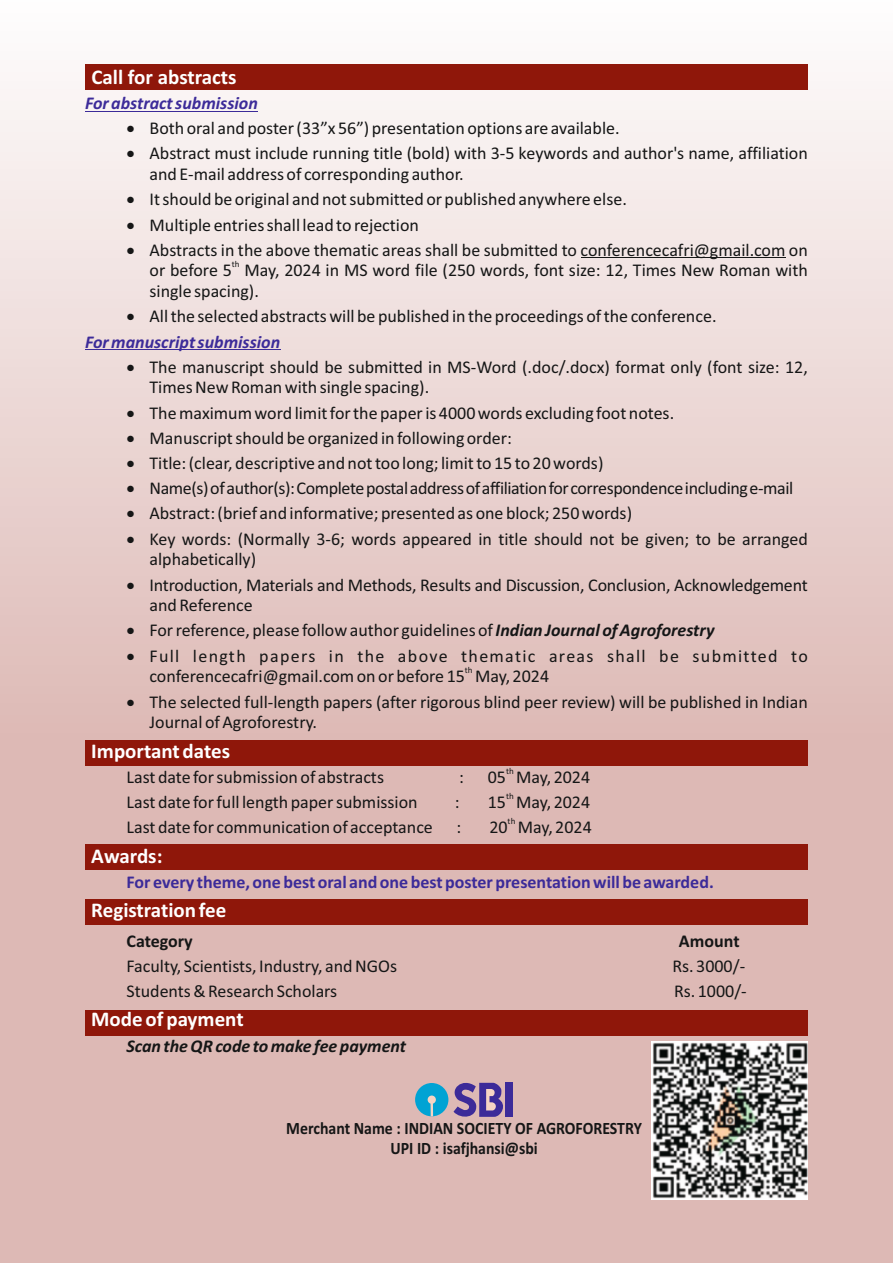
<style>
.page{position:relative;width:893px;height:1263px;background:#fff}
.page>*{position:absolute;margin:0;border:0;box-sizing:border-box;transform-origin:0 0}
.t1{font:700 21px "Calibri";color:#fff}
.t2{font:18px/20.7px "Calibri";color:#151616}
.t3{font:18px "Calibri";letter-spacing:-.025em;color:#151616}
.t4{font:700 18px "Calibri";color:#3c2b99}
.t5{font:18px "Calibri";letter-spacing:.075em;color:#151616}
.t6{font:italic 700 18px "Calibri";color:#151616}
.t7{font:italic 700 18px "Calibri";color:#3c2b99}
.t8{font:700 18px "Calibri";color:#151616}
.t9{font:700 17.4px/20px "Calibri";color:#151616;text-align:center;scale:.91 1}
.t10{font:9px "Calibri";color:#151616}
.s1{font-weight:700;font-style:italic;color:#3c2b99}
.s2{font-weight:700;font-style:italic}
</style>
<div class="page">
<img style="left:0;top:89px;width:893px;height:1174px">
<img style="left:652px;top:1041px;width:156px;height:158px">
<div style="left:85px;top:64px;width:723px;height:25px;background:#8f170a"></div>
<div style="left:85px;top:740px;width:723px;height:25px;background:#8f170a"></div>
<div style="left:85px;top:844px;width:723px;height:26px;background:#8f170a"></div>
<div style="left:85px;top:899px;width:723px;height:26px;background:#8f170a"></div>
<div style="left:85px;top:1010px;width:723px;height:25px;background:#8f170a"></div>
<hr style="left:85px;top:111px;width:173px;height:1px;background:#3c2b99">
<hr style="left:581px;top:257px;width:204px;height:1px;background:#151616">
<hr style="left:85px;top:349px;width:195px;height:1px;background:#3c2b99">
<div style="left:415px;top:1083px;width:33px;height:33px;background:#00a3d4;border-radius:50%"></div>
<div style="left:506px;top:1083px;width:7px;height:34px;background:#3c2b99"></div>
<svg style="left:448px;top:1076px;width:60px;height:44px"></svg>
<svg style="left:428px;top:1095px;width:8px;height:21px"></svg>
<p class="t1" style="left:91px;top:68px;width:147px">Call for abstracts</p>
<p class="t7" style="left:85px;top:95px;width:174px">For abstract submission</p>
<p class="t2" style="left:127px;top:119px;width:495px">• Both oral and poster (33”x 56”) presentation options are available.</p>
<p class="t2" style="left:150px;top:145px;width:660px;text-indent:-23px">• Abstract must include running title (bold) with 3-5 keywords and author's name, affiliation and E-mail address of corresponding author.</p>
<p class="t2" style="left:127px;top:190px;width:502px">• It should be original and not submitted or published anywhere else.</p>
<p class="t2" style="left:127px;top:216px;width:294px">• Multiple entries shall lead to rejection</p>
<p class="t2" style="left:127px;top:241px;width:683px">• Abstracts in the above thematic areas shall be submitted to conferencecafri@gmail.com on</p>
<p class="t10" style="left:232px;top:261px;width:9px">th</p>
<p class="t2" style="left:150px;top:262px;width:660px">or before 5 May, 2024 in MS word file (250 words, font size: 12, Times New Roman with single spacing).</p>
<p class="t2" style="left:85px;top:305px;width:633px;line-height:25.2px;text-indent:42px">• All the selected abstracts will be published in the proceedings of the conference.<br><span class="s1">For manuscript submission</span></p>
<p class="t2" style="left:150px;top:358px;width:660px;text-indent:-23px">• The manuscript should be submitted in MS-Word (.doc/.docx) format only (font size: 12,<br>Times New Roman with single spacing).</p>
<p class="t2" style="left:127px;top:404px;width:549px">• The maximum word limit for the paper is 4000 words excluding foot notes.</p>
<p class="t2" style="left:127px;top:429px;width:387px">• Manuscript should be organized in following order:</p>
<p class="t2" style="left:127px;top:454px;width:478px">• Title: (clear, descriptive and not too long; limit to 15 to 20 words)</p>
<p class="t3" style="left:127px;top:481px;width:668px">• Name(s)ofauthor(s):Completepostaladdressofaffiliationforcorrespondenceincludinge-mail</p>
<p class="t2" style="left:127px;top:505px;width:507px">• Abstract: (brief and informative; presented as one block; 250 words)</p>
<p class="t2" style="left:149px;top:530px;width:660px;text-indent:-23px">• Key words: (Normally 3-6; words appeared in title should not be given; to be arranged alphabetically)</p>
<p class="t2" style="left:149px;top:576px;width:660px;text-indent:-23px">• Introduction, Materials and Methods, Results and Discussion, Conclusion, Acknowledgement and Reference</p>
<p class="t2" style="left:127px;top:622px;width:589px">• For reference, please follow author guidelines of <span class="s2">Indian Journal of Agroforestry</span></p>
<p class="t5" style="left:127px;top:648px;width:683px">• Full length papers in the above thematic areas shall be submitted to</p>
<p class="t10" style="left:465px;top:667px;width:9px">th</p>
<p class="t2" style="left:149px;top:667px;width:401px">conferencecafri@gmail.com on or before 15 May, 2024</p>
<p class="t2" style="left:149px;top:693px;width:660px;text-indent:-23px">• The selected full-length papers (after rigorous blind peer review) will be published in Indian<br>Journal of Agroforestry.</p>
<p class="t1" style="left:91px;top:742px;width:140px">Important dates</p>
<p class="t10" style="left:506px;top:767px;width:9px">th</p>
<p class="t2" style="left:126px;top:768px;width:259px">Last date for submission of abstracts</p>
<p class="t2" style="left:459px;top:768px;width:6px">:</p>
<p class="t2" style="left:488px;top:768px;width:104px">05 May, 2024</p>
<p class="t10" style="left:506px;top:792px;width:9px">th</p>
<p class="t2" style="left:126px;top:793px;width:293px">Last date for full length paper submission</p>
<p class="t2" style="left:455px;top:793px;width:6px">:</p>
<p class="t2" style="left:488px;top:793px;width:104px">15 May, 2024</p>
<p class="t10" style="left:508px;top:817px;width:9px">th</p>
<p class="t2" style="left:126px;top:818px;width:308px">Last date for communication of acceptance</p>
<p class="t2" style="left:457px;top:818px;width:6px">:</p>
<p class="t2" style="left:489px;top:818px;width:104px">20 May, 2024</p>
<p class="t1" style="left:91px;top:847px;width:73px">Awards:</p>
<p class="t4" style="left:126px;top:874px;width:589px">For every theme, one best oral and one best poster presentation will be awarded.</p>
<p class="t1" style="left:91px;top:901px;width:137px">Registration fee</p>
<p class="t8" style="left:126px;top:933px;width:68px">Category</p>
<p class="t8" style="left:679px;top:933px;width:62px">Amount</p>
<p class="t2" style="left:126px;top:957px;width:272px">Faculty, Scientists, Industry, and NGOs</p>
<p class="t2" style="left:672px;top:957px;width:74px">Rs. 3000/-</p>
<p class="t2" style="left:126px;top:982px;width:212px">Students &amp; Research Scholars</p>
<p class="t2" style="left:674px;top:982px;width:74px">Rs. 1000/-</p>
<p class="t1" style="left:91px;top:1011px;width:154px">Mode of payment</p>
<p class="t6" style="left:126px;top:1038px;width:281px">Scan the QR code to make fee payment</p>
<p class="t9" style="left:286px;top:1120px;width:392px">Merchant Name : INDIAN SOCIETY OF AGROFORESTRY<br>UPI ID : isafjhansi@sbi</p>
</div>
